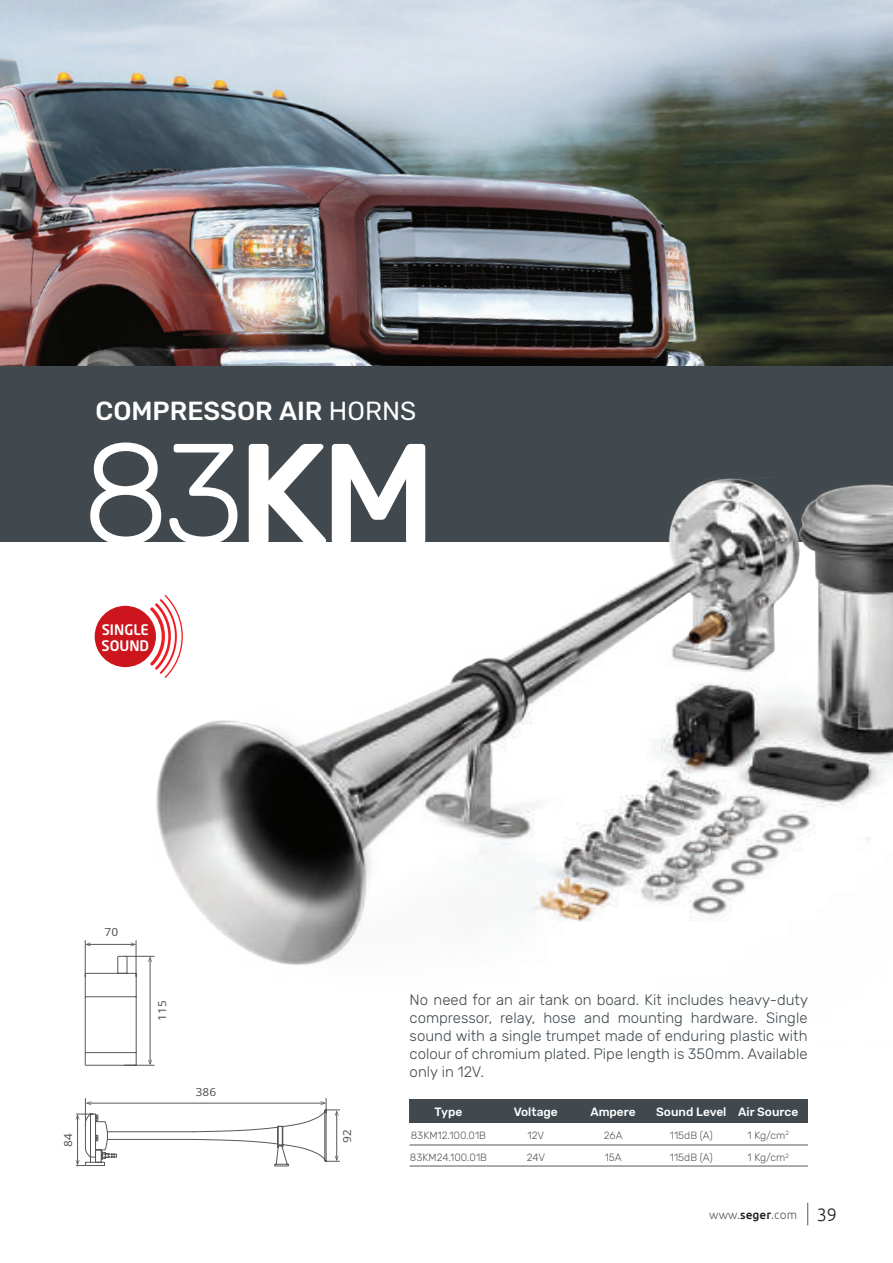
<style>
.page{position:relative;width:893px;height:1263px;background:#fff}
.page>*{position:absolute;margin:0;border:0;box-sizing:border-box;transform-origin:0 0}
.t1{font:300 142.5px "Rubik";color:#fff}
.t2{font:500 26.1px "Rubik";color:#fff}
.t3{font:300 15px/18px "Rubik";color:#41494e;text-align:justify}
.t4{font:500 14.4px/15.6px "Neo Sans Pro";color:#fff}
.t5{font:500 12px "Rubik";color:#fff}
.t6{font:300 12px "Ubuntu";letter-spacing:.01em;color:#57585a}
.t7{font:11.1px "Droid Sans";color:#57585a;scale:1.11 1}
.t8{font:300 10.5px/22.5px "Rubik";color:#57585a}
.s1{font-weight:400}
.s2{font-weight:500}
.s3{font-weight:500;color:#231f20}
.s4{font-size:18px;color:#231f20}
</style>
<div class="page">
<svg style="left:807px;top:1203px;width:1px;height:22px"></svg>
<div style="left:0;top:366px;width:893px;height:176px;background:#41494e"></div>
<img style="left:156px;top:478px;width:737px;height:487px">
<div style="left:410px;top:1100px;width:398px;height:23px;background:#41494e"></div>
<svg style="left:76px;top:1098px;width:264px;height:68px"></svg>
<svg style="left:85px;top:940px;width:70px;height:126px"></svg>
<div style="left:95px;top:606px;width:61px;height:61px;background:#cd151d;border-radius:50%"></div>
<svg style="left:150px;top:595px;width:33px;height:83px"></svg>
<hr style="left:410px;top:1145px;width:398px;height:1px;background:#57585a">
<hr style="left:410px;top:1166px;width:398px;height:1px;background:#57585a">
<img style="left:0;top:0;width:893px;height:366px">
<h2 class="t2" style="left:96px;top:396px;width:322px">COMPRESSOR AIR <span class="s1">HORNS</span></h2>
<h1 class="t1" style="left:82px;top:415px;width:356px">83<span class="s2">KM</span></h1>
<p class="t4" style="left:102px;top:622px;width:49px">SINGLE<br>SOUND</p>
<p class="t7" style="left:105px;top:925px;width:14px">70</p>
<p class="t7" style="left:61px;top:1146px;width:14px;rotate:-90deg">84</p>
<p class="t7" style="left:155px;top:1021px;width:20px;rotate:-90deg">115</p>
<p class="t7" style="left:196px;top:1085px;width:20px">386</p>
<p class="t7" style="left:340px;top:1142px;width:14px;rotate:-90deg">92</p>
<p class="t3" style="left:410px;top:991px;width:400px">No need for an air tank on board. Kit includes heavy-duty compressor, relay, hose and mounting hardware. Single sound with a single trumpet made of enduring plastic with colour of chromium plated. Pipe length is 350mm. Available only in 12V.</p>
<p class="t5" style="left:514px;top:1105px;width:46px">Voltage</p>
<p class="t8" style="left:527px;top:1124px;width:20px">12V<br>24V</p>
<p class="t5" style="left:738px;top:1105px;width:62px">Air Source</p>
<p class="t8" style="left:748px;top:1124px;width:43px">1 Kg/cm<sup>2<br></sup>1 Kg/cm<sup>2</sup></p>
<p class="t5" style="left:656px;top:1105px;width:72px">Sound Level</p>
<p class="t8" style="left:670px;top:1124px;width:44px">115dB (A)<br>115dB (A)</p>
<p class="t5" style="left:435px;top:1105px;width:29px">Type</p>
<p class="t8" style="left:410px;top:1124px;width:79px">83KM12.100.01B<br>83KM24.100.01B</p>
<p class="t5" style="left:590px;top:1105px;width:47px">Ampere</p>
<p class="t8" style="left:604px;top:1124px;width:20px">26A<br>15A</p>
<p class="t6" style="left:709px;top:1207px;width:129px">www.<span class="s3">seger</span>.com <span class="s4">39</span></p>
</div>
